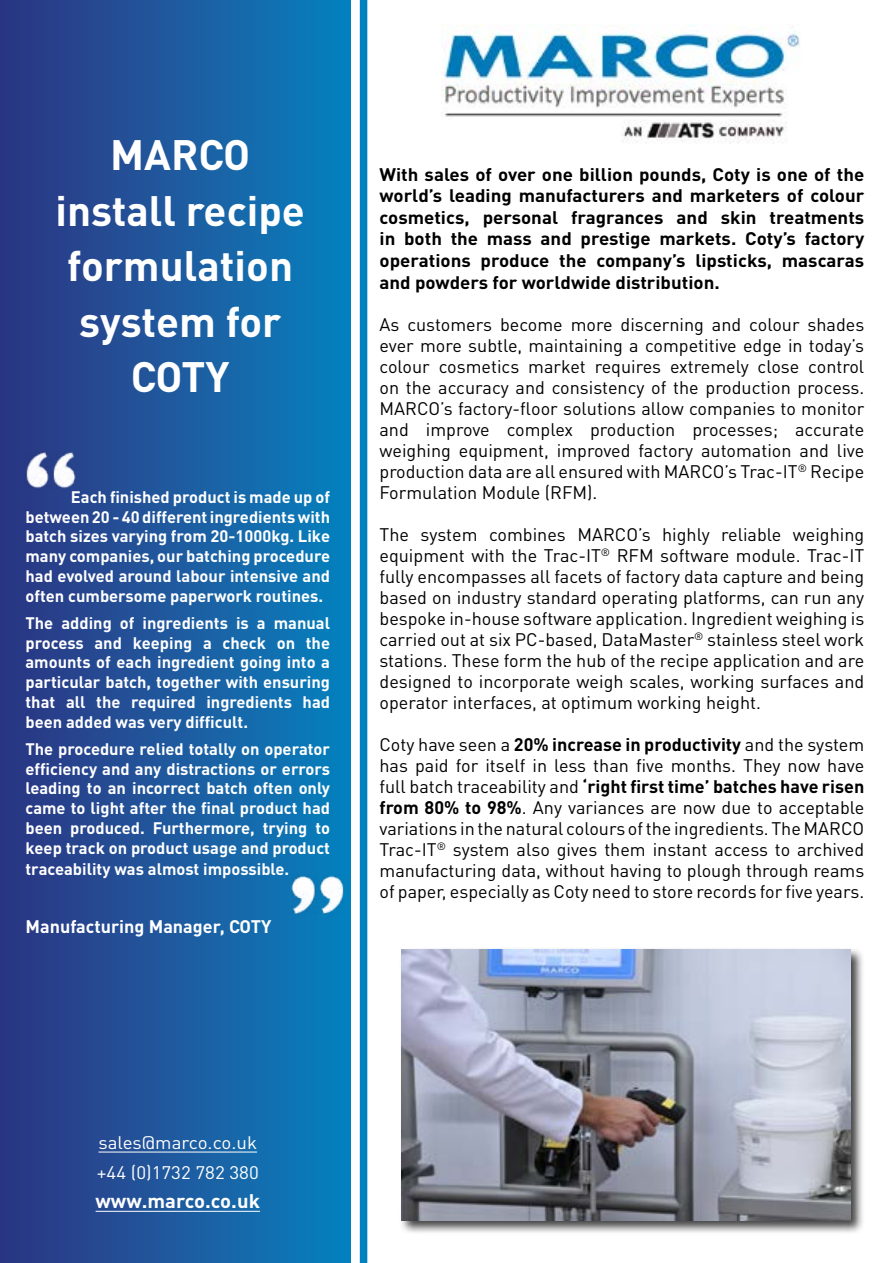
<style>
.page{position:relative;width:893px;height:1263px;background:#fff}
.page>*{position:absolute;margin:0;border:0;box-sizing:border-box;transform-origin:0 0}
.t1{font:700 42px/55.5px "DINOT";color:#fff;text-align:center}
.t2{font:700 19.5px "DINOT";color:#fff;scale:1.04 1}
.t3{font:18px/21px "DINOT";color:#000;text-align:justify}
.t4{font:700 18px/21.6px "DINOT";color:#000;text-align:justify;scale:1.04 1}
.t5{font:18px/29.5px "DINOT";color:#fff;scale:1.04 1}
.t6{font:700 18px "DINOT";color:#fff}
.t7{font:700 16.5px/19.8px "DINOT";color:#fff;text-align:justify}
.s1{font-weight:700}
</style>
<div class="page">
<div style="left:0;top:0;width:351px;height:1263px;background:linear-gradient(to right,#2f3481,#0881be)"></div>
<div style="left:360px;top:0;width:7px;height:1263px;background:#0082be"></div>
<img style="left:441px;top:24px;width:359px;height:120px">
<hr style="left:98px;top:1151px;width:159px;height:1px;background:#fff">
<hr style="left:96px;top:1211px;width:164px;height:1px;background:#fff">
<img style="left:26px;top:452px;width:50px;height:37px">
<img style="left:291px;top:874px;width:53px;height:40px">
<div style="left:399px;top:947px;width:465px;height:288px;background:#000;opacity:.75"></div>
<img style="left:401px;top:949px;width:449px;height:271px">
<h1 class="t1" style="left:55px;top:126px;width:251px">MARCO install recipe formulation system for<br>COTY</h1>
<p class="t7" style="left:26px;top:486px;width:306px;text-indent:45px">Each finished product is made up of between 20 - 40 different ingredients with batch sizes varying from 20-1000kg. Like many companies, our batching procedure had evolved around labour intensive and often cumbersome paperwork routines.</p>
<p class="t7" style="left:26px;top:612px;width:306px">The adding of ingredients is a manual process and keeping a check on the amounts of each ingredient going into a particular batch, together with ensuring that all the required ingredients had been added was very difficult.</p>
<p class="t7" style="left:26px;top:738px;width:306px">The procedure relied totally on operator efficiency and any distractions or errors leading to an incorrect batch often only came to light after the final product had been produced. Furthermore, trying to keep track on product usage and product</p>
<p class="t7" style="left:26px;top:859px;width:265px">traceability was almost impossible.</p>
<p class="t6" style="left:26px;top:914px;width:247px">Manufacturing Manager, COTY</p>
<p class="t4" style="left:379px;top:163px;width:468px">With sales of over one billion pounds, Coty is one of the world’s leading manufacturers and marketers of colour cosmetics, personal fragrances and skin treatments in both the mass and prestige markets. Coty’s factory operations produce the company’s lipsticks, mascaras and powders for worldwide distribution.</p>
<p class="t3" style="left:379px;top:314px;width:486px">As customers become more discerning and colour shades ever more subtle, maintaining a competitive edge in today’s colour cosmetics market requires extremely close control on the accuracy and consistency of the production process.<br>MARCO’s factory-floor solutions allow companies to monitor and improve complex production processes; accurate weighing equipment, improved factory automation and live production data are all ensured with MARCO’s Trac-IT<sup>®</sup> Recipe Formulation Module (RFM).</p>
<p class="t3" style="left:379px;top:524px;width:486px">The system combines MARCO’s highly reliable weighing equipment with the Trac-IT<sup>®</sup> RFM software module. Trac-IT fully encompasses all facets of factory data capture and being based on industry standard operating platforms, can run any bespoke in-house software application. Ingredient weighing is carried out at six PC-based, DataMaster<sup>®</sup> stainless steel work stations. These form the hub of the recipe application and are designed to incorporate weigh scales, working surfaces and operator interfaces, at optimum working height.</p>
<p class="t3" style="left:379px;top:734px;width:486px">Coty have seen a <span class="s1">20% increase in productivity</span> and the system has paid for itself in less than five months. They now have full batch traceability and <span class="s1">‘right first time’ batches have risen from 80% to 98%</span>. Any variances are now due to acceptable variations in the natural colours of the ingredients. The MARCO Trac-IT<sup>®</sup> system also gives them instant access to archived manufacturing data, without having to plough through reams of paper, especially as Coty need to store records for five years.</p>
<p class="t5" style="left:97px;top:1127px;width:157px">sales@marco.co.uk +44 (0)1732 782 380</p>
<p class="t2" style="left:96px;top:1188px;width:160px">www.marco.co.uk</p>
</div>
